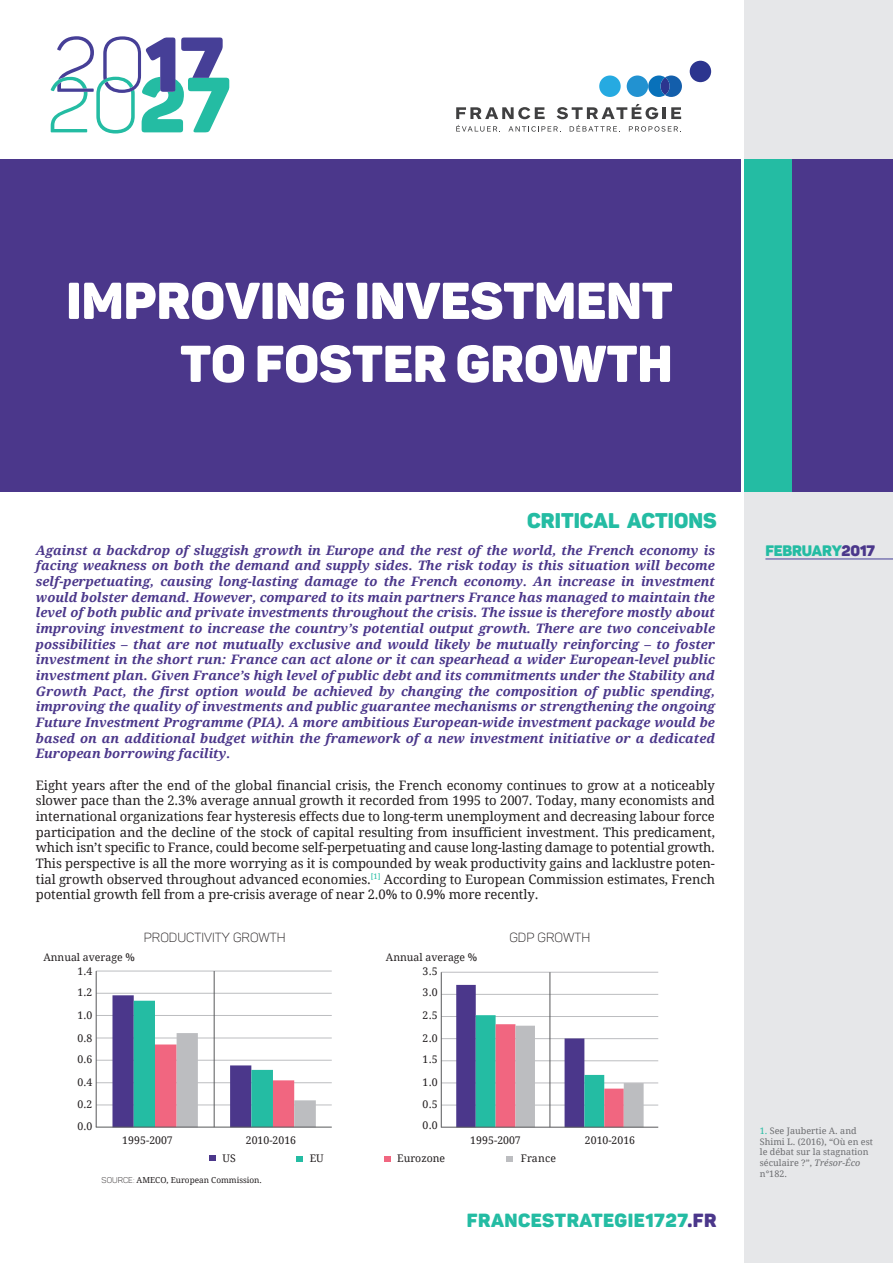
<style>
.page{position:relative;width:893px;height:1263px;background:#fff}
.page>*{position:absolute;margin:0;border:0;box-sizing:border-box;transform-origin:0 0}
.t1{font:51px/63px "Panton Black Caps";color:#fff;text-align:right}
.t2{font:21px "Panton Black Caps";color:#24bca3}
.t3{font:18.75px "Panton Black Caps";letter-spacing:.025em;color:#24bca3}
.t4{font:15px "Panton Black Caps";letter-spacing:-.015em;color:#24bca3}
.t5{font:italic 700 13.05px/15.6px "Droid Serif";color:#4b378b;text-align:justify}
.t6{font:13.05px/15.6px "Droid Serif";letter-spacing:-.01em;color:#231f20;text-align:justify}
.t7{font:13.05px "Panton Light Caps";color:#231f20}
.t8{font:10.5px "Droid Serif";color:#231f20}
.t9{font:9px/10.8px "Droid Serif";letter-spacing:.005em;color:#6c6d70}
.t10{font:8.25px "Droid Serif";color:#231f20}
.s1{font-family:"Panton Light Caps"}
.s2{color:#4b378b}
.s3{color:#24bca3}
.s4{font-style:italic}
</style>
<div class="page">
<div style="left:744px;top:0;width:149px;height:1263px;background:#e6e7e9"></div>
<svg style="left:648px;top:75px;width:34px;height:22px"></svg>
<div style="left:627px;top:75px;width:21px;height:22px;background:#2292d1;border-radius:50%"></div>
<div style="left:599px;top:75px;width:22px;height:22px;background:#26aae1;border-radius:50%"></div>
<div style="left:690px;top:61px;width:21px;height:21px;background:#2c358f;border-radius:50%"></div>
<svg style="left:456px;top:107px;width:89px;height:12px"></svg>
<svg style="left:557px;top:104px;width:124px;height:15px"></svg>
<svg style="left:456px;top:125px;width:44px;height:7px"></svg>
<svg style="left:508px;top:126px;width:53px;height:6px"></svg>
<svg style="left:570px;top:125px;width:50px;height:7px"></svg>
<svg style="left:629px;top:126px;width:52px;height:6px"></svg>
<svg style="left:51px;top:36px;width:178px;height:98px"></svg>
<div style="left:0;top:159px;width:893px;height:333px;background:#4b378b"></div>
<hr style="left:765px;top:559px;width:128px;height:1px;background:#463f97">
<div style="left:744px;top:159px;width:48px;height:333px;background:#24bca3"></div>
<hr style="left:741px;top:159px;width:3px;height:333px;background:#fff">
<hr style="left:96px;top:971px;width:236px;height:1px;background:#bcbdc0">
<hr style="left:96px;top:993px;width:236px;height:1px;background:#bcbdc0">
<hr style="left:96px;top:1015px;width:236px;height:1px;background:#bcbdc0">
<hr style="left:96px;top:1038px;width:236px;height:1px;background:#bcbdc0">
<hr style="left:96px;top:1060px;width:236px;height:1px;background:#bcbdc0">
<hr style="left:96px;top:1082px;width:236px;height:1px;background:#bcbdc0">
<hr style="left:96px;top:1105px;width:236px;height:1px;background:#bcbdc0">
<hr style="left:214px;top:971px;width:1px;height:156px;background:#57585a">
<svg style="left:112px;top:995px;width:204px;height:132px"></svg>
<hr style="left:96px;top:971px;width:1px;height:156px;background:#57585a">
<hr style="left:96px;top:1127px;width:236px;height:1px;background:#57585a">
<svg style="left:209px;top:1155px;width:6px;height:6px"></svg>
<svg style="left:297px;top:1156px;width:6px;height:5px"></svg>
<svg style="left:384px;top:1156px;width:6px;height:6px"></svg>
<svg style="left:507px;top:1156px;width:6px;height:6px"></svg>
<hr style="left:441px;top:972px;width:217px;height:1px;background:#bcbdc0">
<hr style="left:441px;top:994px;width:217px;height:1px;background:#bcbdc0">
<hr style="left:441px;top:1016px;width:217px;height:1px;background:#bcbdc0">
<hr style="left:441px;top:1038px;width:217px;height:1px;background:#bcbdc0">
<hr style="left:441px;top:1060px;width:217px;height:1px;background:#bcbdc0">
<hr style="left:441px;top:1083px;width:217px;height:1px;background:#bcbdc0">
<hr style="left:441px;top:1105px;width:217px;height:1px;background:#bcbdc0">
<hr style="left:550px;top:972px;width:1px;height:155px;background:#57585a">
<svg style="left:456px;top:985px;width:188px;height:142px"></svg>
<hr style="left:441px;top:972px;width:1px;height:155px;background:#57585a">
<hr style="left:441px;top:1127px;width:217px;height:1px;background:#57585a">
<h1 class="t1" style="left:66px;top:269px;width:608px">IMPROVING INVESTMENT<br>TO FOSTER GROWTH</h1>
<h2 class="t2" style="left:527px;top:507px;width:191px">CRITICAL ACTIONS</h2>
<p class="t5" style="left:36px;top:542px;width:681px">Against a backdrop of sluggish growth in Europe and the rest of the world, the French economy is facing weakness on both the demand and supply sides. The risk today is this situation will become self-perpetuating, causing long-lasting damage to the French economy. An increase in investment would bolster demand. However, compared to its main partners France has managed to maintain the level of both public and private investments throughout the crisis. The issue is therefore mostly about improving investment to increase the country’s potential output growth. There are two conceivable possibilities – that are not mutually exclusive and would likely be mutually reinforcing – to foster investment in the short run: France can act alone or it can spearhead a wider European-level public investment plan. Given France’s high level of public debt and its commitments under the Stability and Growth Pact, the first option would be achieved by changing the composition of public spending, improving the quality of investments and public guarantee mechanisms or strengthening the ongoing Future Investment Programme (PIA). A more ambitious European-wide investment package would be based on an additional budget within the framework of a new investment initiative or a dedicated European borrowing facility.</p>
<p class="t6" style="left:36px;top:777px;width:681px">Eight years after the end of the global financial crisis, the French economy continues to grow at a noticeably slower pace than the 2.3% average annual growth it recorded from 1995 to 2007. Today, many economists and international organizations fear hysteresis effects due to long-term unemployment and decreasing labour force participation and the decline of the stock of capital resulting from insufficient investment. This predicament, which isn’t specific to France, could become self-perpetuating and cause long-lasting damage to potential growth.<br>This perspective is all the more worrying as it is compounded by weak productivity gains and lacklustre poten&shy;tial growth observed throughout advanced economies.<sup>[1]</sup> According to European Commission estimates, French potential growth fell from a pre-crisis average of near 2.0% to 0.9% more recently.</p>
<p class="t7" style="left:144px;top:929px;width:143px">PRODUCTIVITY GROWTH</p>
<p class="t7" style="left:509px;top:929px;width:82px">GDP GROWTH</p>
<p class="t8" style="left:43px;top:950px;width:93px">Annual average %</p>
<p class="t8" style="left:386px;top:950px;width:93px">Annual average %</p>
<p class="t8" style="left:77px;top:964px;width:16px">1.4</p>
<p class="t8" style="left:423px;top:964px;width:16px">3.5</p>
<p class="t8" style="left:77px;top:985px;width:16px">1.2</p>
<p class="t8" style="left:423px;top:985px;width:16px">3.0</p>
<p class="t8" style="left:77px;top:1008px;width:16px">1.0</p>
<p class="t8" style="left:423px;top:1008px;width:16px">2.5</p>
<p class="t8" style="left:77px;top:1031px;width:16px">0.8</p>
<p class="t8" style="left:423px;top:1031px;width:16px">2.0</p>
<p class="t8" style="left:77px;top:1052px;width:16px">0.6</p>
<p class="t8" style="left:423px;top:1052px;width:16px">1.5</p>
<p class="t8" style="left:77px;top:1075px;width:16px">0.4</p>
<p class="t8" style="left:423px;top:1075px;width:16px">1.0</p>
<p class="t8" style="left:77px;top:1097px;width:16px">0.2</p>
<p class="t8" style="left:423px;top:1097px;width:16px">0.5</p>
<p class="t8" style="left:77px;top:1119px;width:16px">0.0</p>
<p class="t8" style="left:423px;top:1118px;width:16px">0.0</p>
<p class="t8" style="left:122px;top:1133px;width:52px">1995-2007</p>
<p class="t8" style="left:246px;top:1133px;width:52px">2010-2016</p>
<p class="t8" style="left:470px;top:1133px;width:52px">1995-2007</p>
<p class="t8" style="left:585px;top:1133px;width:52px">2010-2016</p>
<p class="t8" style="left:223px;top:1151px;width:15px">US</p>
<p class="t8" style="left:310px;top:1151px;width:16px">EU</p>
<p class="t8" style="left:397px;top:1151px;width:50px">Eurozone</p>
<p class="t8" style="left:521px;top:1151px;width:37px">France</p>
<p class="t10" style="left:102px;top:1174px;width:162px"><span class="s1">SOURCE:</span> AMECO, European Commission.</p>
<h3 class="t3" style="left:467px;top:1208px;width:251px">FRANCESTRATEGIE1727<span class="s2">.FR</span></h3>
<p class="t4" style="left:765px;top:541px;width:111px">FEBRUARY<span class="s2">2017</span></p>
<p class="t9" style="left:760px;top:1125px;width:115px"><span class="s3">1.</span> See Jaubertie A. and<br>Shimi L. (2016), “Où en est le débat sur la stagnation séculaire ?”, <span class="s4">Trésor-Éco </span>n°182.</p>
</div>
